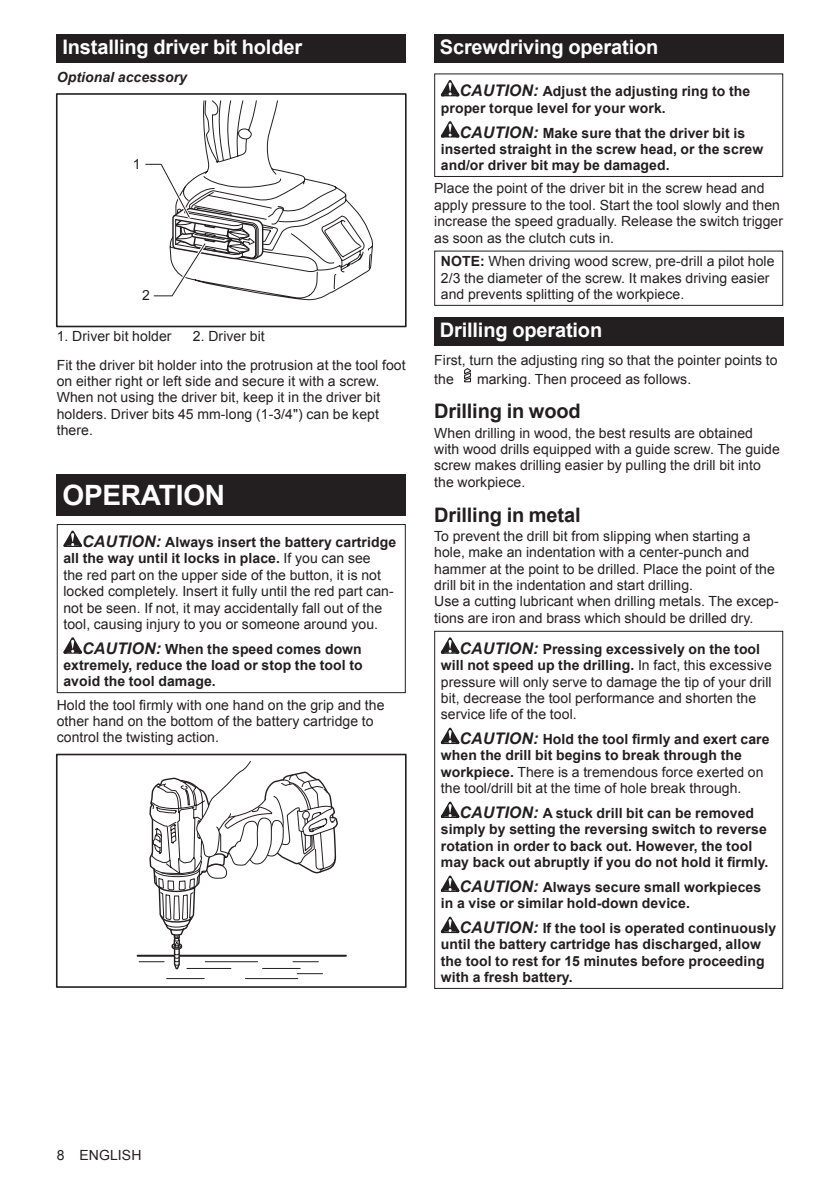
<style>
.page{position:relative;width:840px;height:1191px;background:#fff}
.page>*{position:absolute;margin:0;border:0;box-sizing:border-box;transform-origin:0 0}
.t1{font:700 28px "Arial";letter-spacing:-.01em;color:#fff}
.t2{font:700 20px "Arial";letter-spacing:-.01em;color:#fff}
.t3{font:700 20px "Arial";letter-spacing:-.01em;color:#231f20}
.t4{font:14px/16.4px "Arial";letter-spacing:.005em;color:#231f20}
.t5{font:700 14px/16.4px "Arial";letter-spacing:.005em;color:#231f20}
.t6{font:italic 700 14px "Arial";letter-spacing:.005em;color:#231f20}
.s1{font-weight:700;font-style:italic;font-size:16px}
.s2{font-weight:700}
.s3{font-style:italic;font-size:16px}
.s4{font-weight:400}
</style>
<div class="page">
<div style="left:57px;top:34px;width:348px;height:29px;background:#231f20"></div>
<div style="left:56px;top:93px;width:350px;height:234px;border:2px solid #231f20"></div>
<svg style="left:203px;top:100px;width:170px;height:200px"></svg>
<svg style="left:145px;top:161px;width:119px;height:138px"></svg>
<div style="left:57px;top:475px;width:348px;height:41px;background:#231f20"></div>
<svg style="left:63px;top:530px;width:19px;height:17px"></svg>
<svg style="left:63px;top:637px;width:19px;height:16px"></svg>
<div style="left:57px;top:524px;width:348px;height:169px;border:1px solid #231f20"></div>
<div style="left:56px;top:753px;width:350px;height:234px;border:2px solid #231f20"></div>
<hr style="left:137px;top:954px;width:209px;height:2px;background:#231f20">
<svg style="left:139px;top:761px;width:200px;height:226px"></svg>
<div style="left:434px;top:34px;width:348px;height:29px;background:#231f20"></div>
<svg style="left:440px;top:80px;width:19px;height:16px"></svg>
<svg style="left:440px;top:121px;width:19px;height:16px"></svg>
<div style="left:434px;top:73px;width:348px;height:104px;border:1px solid #231f20"></div>
<div style="left:434px;top:250px;width:348px;height:56px;border:1px solid #231f20"></div>
<div style="left:434px;top:317px;width:348px;height:29px;background:#231f20"></div>
<svg style="left:464px;top:368px;width:7px;height:15px"></svg>
<svg style="left:440px;top:637px;width:19px;height:16px"></svg>
<svg style="left:440px;top:727px;width:19px;height:17px"></svg>
<svg style="left:440px;top:801px;width:19px;height:17px"></svg>
<svg style="left:440px;top:875px;width:19px;height:17px"></svg>
<svg style="left:440px;top:916px;width:19px;height:17px"></svg>
<div style="left:434px;top:631px;width:348px;height:358px;border:1px solid #231f20"></div>
<h2 class="t2" style="left:62px;top:34px;width:241px">Installing driver bit holder</h2>
<p class="t6" style="left:57px;top:67px;width:132px">Optional accessory</p>
<p class="t4" style="left:133px;top:156px;width:9px">1</p>
<p class="t4" style="left:142px;top:287px;width:9px">2</p>
<p class="t4" style="left:57px;top:322px;width:350px;line-height:28.8px;text-align:center">2. Driver bit<br>Fit the driver bit holder into the protrusion at the tool foot</p>
<p class="t4" style="left:57px;top:373px;width:325px;text-align:justify">on either right or left side and secure it with a screw.<br>When not using the driver bit, keep it in the driver bit holders. Driver bits 45 mm-long (1-3/4") can be kept there.</p>
<p class="t4" style="left:57px;top:328px;width:116px">1. Driver bit holder</p>
<h1 class="t1" style="left:62px;top:476px;width:164px">OPERATION</h1>
<p class="t4" style="left:63px;top:534px;width:334px;text-indent:19px"><span class="s1">CAUTION:</span> <span class="s2">Always insert the battery cartridge all the way until it locks in place.</span> If you can see<br>the red part on the upper side of the button, it is not locked completely. Insert it fully until the red part can&shy;not be seen. If not, it may accidentally fall out of the tool, causing injury to you or someone around you.</p>
<p class="t5" style="left:63px;top:641px;width:300px;text-align:justify;text-indent:19px"><span class="s3">CAUTION:</span> When the speed comes down extremely, reduce the load or stop the tool to avoid the tool damage.</p>
<p class="t4" style="left:57px;top:696px;width:329px">Hold the tool firmly with one hand on the grip and the other hand on the bottom of the battery cartridge to control the twisting action.</p>
<h2 class="t2" style="left:439px;top:34px;width:220px">Screwdriving operation</h2>
<p class="t5" style="left:440px;top:84px;width:311px;text-indent:19px"><span class="s3">CAUTION:</span> Adjust the adjusting ring to the proper torque level for your work.</p>
<p class="t5" style="left:440px;top:125px;width:324px;text-indent:19px"><span class="s3">CAUTION:</span> Make sure that the driver bit is inserted straight in the screw head, or the screw and/or driver bit may be damaged.</p>
<p class="t4" style="left:434px;top:180px;width:350px">Place the point of the driver bit in the screw head and apply pressure to the tool. Start the tool slowly and then increase the speed gradually. Release the switch trigger as soon as the clutch cuts in.</p>
<p class="t4" style="left:440px;top:253px;width:335px"><span class="s2">NOTE:</span> When driving wood screw, pre-drill a pilot hole<br>2/3 the diameter of the screw. It makes driving easier and prevents splitting of the workpiece.</p>
<h2 class="t2" style="left:439px;top:317px;width:164px">Drilling operation</h2>
<p class="t4" style="left:434px;top:351px;width:345px;line-height:18.8px">First, turn the adjusting ring so that the pointer points to the</p>
<p class="t4" style="left:476px;top:371px;width:216px">marking. Then proceed as follows.</p>
<h2 class="t3" style="left:434px;top:398px;width:148px">Drilling in wood</h2>
<p class="t4" style="left:434px;top:425px;width:347px">When drilling in wood, the best results are obtained with wood drills equipped with a guide screw. The guide screw makes drilling easier by pulling the drill bit into the workpiece.</p>
<h2 class="t3" style="left:434px;top:501px;width:148px">Drilling in metal</h2>
<p class="t4" style="left:434px;top:528px;width:346px">To prevent the drill bit from slipping when starting a hole, make an indentation with a center-punch and hammer at the point to be drilled. Place the point of the drill bit in the indentation and start drilling.<br>Use a cutting lubricant when drilling metals. The excep&shy;tions are iron and brass which should be drilled dry.</p>
<p class="t4" style="left:440px;top:641px;width:332px;text-indent:19px"><span class="s1">CAUTION:</span> <span class="s2">Pressing excessively on the tool will not speed up the drilling.</span> In fact, this excessive pressure will only serve to damage the tip of your drill bit, decrease the tool performance and shorten the service life of the tool.</p>
<p class="t5" style="left:440px;top:731px;width:330px;text-indent:19px"><span class="s3">CAUTION:</span> Hold the tool firmly and exert care when the drill bit begins to break through the workpiece. <span class="s4">There is a tremendous force exerted on the tool/drill bit at the time of hole break through.</span></p>
<p class="t5" style="left:440px;top:805px;width:329px;text-indent:19px"><span class="s3">CAUTION:</span> A stuck drill bit can be removed simply by setting the reversing switch to reverse rotation in order to back out. However, the tool may back out abruptly if you do not hold it firmly.</p>
<p class="t5" style="left:440px;top:879px;width:321px;text-indent:19px"><span class="s3">CAUTION:</span> Always secure small workpieces in a vise or similar hold-down device.</p>
<p class="t5" style="left:440px;top:920px;width:337px;text-indent:19px"><span class="s3">CAUTION:</span> If the tool is operated continuously until the battery cartridge has discharged, allow the tool to rest for 15 minutes before proceeding with a fresh battery.</p>
<p class="t4" style="left:57px;top:1147px;width:86px">8 ENGLISH</p>
</div>
